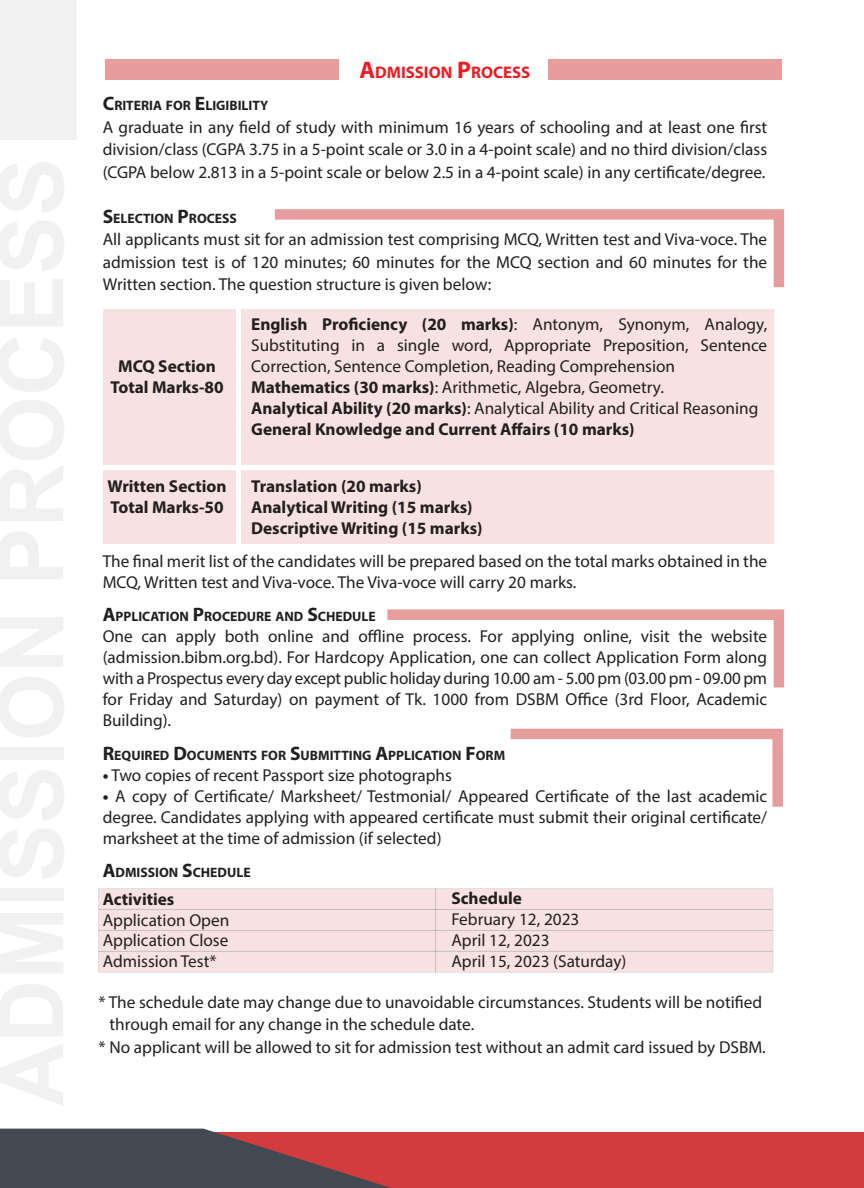
<style>
.page{position:relative;width:864px;height:1188px;background:#fff}
.page>*{position:absolute;margin:0;border:0;box-sizing:border-box;transform-origin:0 0}
.t1{font:17.25px/21px "Myriad Pro";color:#221f1f;text-align:justify}
.t2{font:700 17.25px/21px "Myriad Pro";color:#221f1f}
.t3{font:700 16.8px "Myriad Pro";color:#ed1c24}
.t4{font:700 13.65px "Myriad Pro";color:#221f1f}
.s1{font-size:24px}
.s2{font-size:19.5px}
.s3{font-weight:700}
</style>
<div class="page">
<div style="left:105px;top:59px;width:234px;height:21px;background:#e89d9d"></div>
<div style="left:548px;top:59px;width:234px;height:21px;background:#e89d9d"></div>
<div style="left:0;top:1133px;width:864px;height:55px;background:#d23c3c"></div>
<svg style="left:0;top:1129px;width:391px;height:59px"></svg>
<div style="left:0;top:0;width:77px;height:139px;background:#f1f1f2"></div>
<div style="left:99px;top:889px;width:337px;height:21px;background:#f8e1e1"></div>
<div style="left:436px;top:889px;width:337px;height:21px;background:#f8e1e1"></div>
<div style="left:99px;top:910px;width:337px;height:20px;background:#f8e1e1"></div>
<div style="left:436px;top:910px;width:337px;height:20px;background:#f8e1e1"></div>
<div style="left:99px;top:930px;width:337px;height:21px;background:#f8e1e1"></div>
<div style="left:436px;top:930px;width:337px;height:21px;background:#f8e1e1"></div>
<div style="left:99px;top:951px;width:337px;height:21px;background:#f8e1e1"></div>
<div style="left:436px;top:951px;width:337px;height:21px;background:#f8e1e1"></div>
<div style="left:103px;top:310px;width:133px;height:155px;background:#f8e1e1"></div>
<div style="left:103px;top:470px;width:133px;height:73px;background:#f8e1e1"></div>
<div style="left:241px;top:310px;width:533px;height:155px;background:#f8e1e1"></div>
<div style="left:241px;top:470px;width:533px;height:73px;background:#f8e1e1"></div>
<svg style="left:275px;top:209px;width:509px;height:78px"></svg>
<svg style="left:387px;top:609px;width:397px;height:78px"></svg>
<svg style="left:511px;top:729px;width:272px;height:78px"></svg>
<p class="t3" style="left:359px;top:66px;width:172px"><span class="s1">A</span>DMISSION <span class="s1">P</span>ROCESS</p>
<p class="t4" style="left:103px;top:100px;width:167px"><span class="s2">C</span>RITERIA FOR <span class="s2">E</span>LIGIBILITY</p>
<p class="t1" style="left:103px;top:117px;width:666px;line-height:22.5px">A graduate in any field of study with minimum 16 years of schooling and at least one first division/class (CGPA 3.75 in a 5-point scale or 3.0 in a 4-point scale) and no third division/class (CGPA below 2.813 in a 5-point scale or below 2.5 in a 4-point scale) in any certificate/degree.</p>
<p class="t4" style="left:103px;top:213px;width:136px"><span class="s2">S</span>ELECTION <span class="s2">P</span>ROCESS</p>
<p class="t1" style="left:103px;top:230px;width:666px;line-height:22.5px">All applicants must sit for an admission test comprising MCQ, Written test and Viva-voce. The admission test is of 120 minutes; 60 minutes for the MCQ section and 60 minutes for the Written section. The question structure is given below:</p>
<p class="t2" style="left:110px;top:357px;width:115px;text-align:center">MCQ Section<br>Total Marks-80</p>
<p class="t2" style="left:108px;top:477px;width:121px">Written Section<br>Total Marks-50</p>
<p class="t1" style="left:251px;top:315px;width:518px;text-align:left"><span class="s3">English Proficiency (20 marks)</span>: Antonym, Synonym, Analogy, Substituting in a single word, Appropriate Preposition, Sentence Correction, Sentence Completion, Reading Comprehension <span class="s3">Mathematics (30 marks)</span>: Arithmetic, Algebra, Geometry.<br><span class="s3">Analytical Ability (20 marks)</span>: Analytical Ability and Critical Reasoning <span class="s3">General Knowledge and Current Affairs (10 marks)</span></p>
<p class="t2" style="left:251px;top:477px;width:233px">Translation (20 marks)<br>Analytical Writing (15 marks)<br>Descriptive Writing (15 marks)</p>
<p class="t1" style="left:103px;top:552px;width:666px">The final merit list of the candidates will be prepared based on the total marks obtained in the<br>MCQ, Written test and Viva-voce. The Viva-voce will carry 20 marks.</p>
<p class="t4" style="left:103px;top:611px;width:275px"><span class="s2">A</span>PPLICATION <span class="s2">P</span>ROCEDURE AND <span class="s2">S</span>CHEDULE</p>
<p class="t1" style="left:103px;top:627px;width:666px">One can apply both online and offline process. For applying online, visit the website (admission.bibm.org.bd). For Hardcopy Application, one can collect Application Form along with a Prospectus every day except public holiday during 10.00 am - 5.00 pm (03.00 pm - 09.00 pm for Friday and Saturday) on payment of Tk. 1000 from DSBM Office (3rd Floor, Academic Building).</p>
<p class="t4" style="left:103px;top:750px;width:404px"><span class="s2">R</span>EQUIRED <span class="s2">D</span>OCUMENTS FOR <span class="s2">S</span>UBMITTING <span class="s2">A</span>PPLICATION <span class="s2">F</span>ORM</p>
<p class="t1" style="left:103px;top:766px;width:351px"><span class="s3">•</span> Two copies of recent Passport size photographs</p>
<p class="t1" style="left:103px;top:787px;width:666px"><span class="s3">•</span> A copy of Certificate/ Marksheet/ Testmonial/ Appeared Certificate of the last academic degree. Candidates applying with appeared certificate must submit their original certificate/ marksheet at the time of admission (if selected)</p>
<p class="t4" style="left:103px;top:867px;width:149px"><span class="s2">A</span>DMISSION <span class="s2">S</span>CHEDULE</p>
<p class="t2" style="left:103px;top:890px;width:73px">Activities</p>
<p class="t1" style="left:103px;top:911px;width:128px">Application Open Application Close Admission Test*</p>
<p class="t2" style="left:451px;top:890px;width:72px">Schedule</p>
<p class="t1" style="left:451px;top:911px;width:177px;text-align:left">February 12, 2023<br>April 12, 2023<br>April 15, 2023 (Saturday)</p>
<p class="t1" style="left:99px;top:993px;width:665px">* The schedule date may change due to unavoidable circumstances. Students will be notified</p>
<p class="t1" style="left:110px;top:1015px;width:366px">through email for any change in the schedule date.</p>
<p class="t1" style="left:99px;top:1038px;width:669px">* No applicant will be allowed to sit for admission test without an admit card issued by DSBM.</p>
</div>
